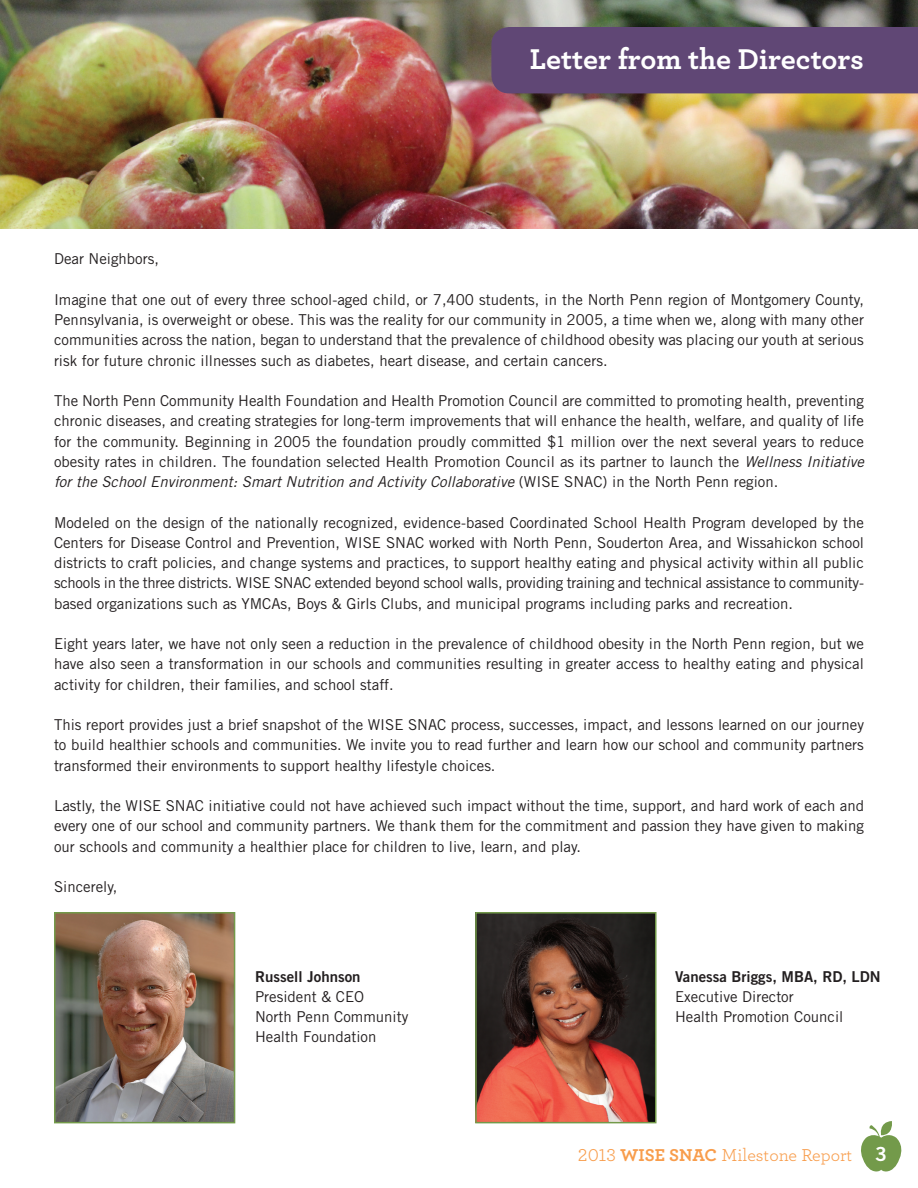
<style>
.page{position:relative;width:918px;height:1188px;background:#fff}
.page>*{position:absolute;margin:0;border:0;box-sizing:border-box;transform-origin:0 0}
.t1{font:700 30px "Archer";color:#fff}
.t2{font:19.5px "Trade Gothic Bold Two";color:#fff}
.t3{font:18px "Archer";color:#f89d4c}
.Paragraph_Text{font:15px/20.2px "Trade Gothic";color:#231f20;text-align:justify}
.Paragraph_Text-2{font:15px "Trade Gothic Bold Two";color:#231f20}
.s1{font-style:italic}
.s2{font-weight:700}
</style>
<div class="page">
<svg style="left:861px;top:1121px;width:41px;height:51px"></svg>
<img style="left:0;top:0;width:918px;height:229px">
<img style="left:57px;top:915px;width:175px;height:205px">
<div style="left:54px;top:912px;width:181px;height:211px;border:2px solid #739a4a"></div>
<img style="left:478px;top:915px;width:176px;height:205px">
<div style="left:475px;top:912px;width:182px;height:211px;border:2px solid #739a4a"></div>
<div style="left:491px;top:27px;width:427px;height:66px;background:#604775"></div>
<p class="t1" style="left:530px;top:35px;width:336px">Letter from the Directors</p>
<p class="Paragraph_Text" style="left:54px;top:249px;width:106px">Dear Neighbors,</p>
<p class="Paragraph_Text" style="left:54px;top:289px;width:812px">Imagine that one out of every three school-aged child, or 7,400 students, in the North Penn region of Montgomery County, Pennsylvania, is overweight or obese. This was the reality for our community in 2005, a time when we, along with many other communities across the nation, began to understand that the prevalence of childhood obesity was placing our youth at serious risk for future chronic illnesses such as diabetes, heart disease, and certain cancers.</p>
<p class="Paragraph_Text" style="left:54px;top:390px;width:812px">The North Penn Community Health Foundation and Health Promotion Council are committed to promoting health, preventing chronic diseases, and creating strategies for long-term improvements that will enhance the health, welfare, and quality of life for the community. Beginning in 2005 the foundation proudly committed $1 million over the next several years to reduce obesity rates in children. The foundation selected Health Promotion Council as its partner to launch the <span class="s1">Wellness Initiative for the School Environment: Smart Nutrition and Activity Collaborative</span> (WISE SNAC) in the North Penn region.</p>
<p class="Paragraph_Text" style="left:54px;top:512px;width:812px">Modeled on the design of the nationally recognized, evidence-based Coordinated School Health Program developed by the Centers for Disease Control and Prevention, WISE SNAC worked with North Penn, Souderton Area, and Wissahickon school districts to craft policies, and change systems and practices, to support healthy eating and physical activity within all public schools in the three districts. WISE SNAC extended beyond school walls, providing training and technical assistance to community&shy;based organizations such as YMCAs, Boys &amp; Girls Clubs, and municipal programs including parks and recreation.</p>
<p class="Paragraph_Text" style="left:54px;top:633px;width:812px">Eight years later, we have not only seen a reduction in the prevalence of childhood obesity in the North Penn region, but we have also seen a transformation in our schools and communities resulting in greater access to healthy eating and physical activity for children, their families, and school staff.</p>
<p class="Paragraph_Text" style="left:54px;top:714px;width:812px">This report provides just a brief snapshot of the WISE SNAC process, successes, impact, and lessons learned on our journey to build healthier schools and communities. We invite you to read further and learn how our school and community partners transformed their environments to support healthy lifestyle choices.</p>
<p class="Paragraph_Text" style="left:54px;top:795px;width:812px">Lastly, the WISE SNAC initiative could not have achieved such impact without the time, support, and hard work of each and every one of our school and community partners. We thank them for the commitment and passion they have given to making our schools and community a healthier place for children to live, learn, and play.</p>
<p class="Paragraph_Text" style="left:54px;top:876px;width:65px">Sincerely,</p>
<p class="Paragraph_Text-2" style="left:255px;top:967px;width:107px">Russell Johnson</p>
<p class="Paragraph_Text" style="left:255px;top:986px;width:111px">President &amp; CEO</p>
<p class="Paragraph_Text" style="left:255px;top:1006px;width:155px">North Penn Community<br>Health Foundation</p>
<p class="Paragraph_Text-2" style="left:675px;top:967px;width:207px">Vanessa Briggs, MBA, RD, LDN</p>
<p class="Paragraph_Text" style="left:675px;top:986px;width:120px">Executive Director</p>
<p class="Paragraph_Text" style="left:675px;top:1006px;width:170px">Health Promotion Council</p>
<p class="t3" style="left:578px;top:1142px;width:276px">2013 <span class="s2">WISE SNAC</span> Milestone Report</p>
<p class="t2" style="left:875px;top:1142px;width:13px">3</p>
</div>
